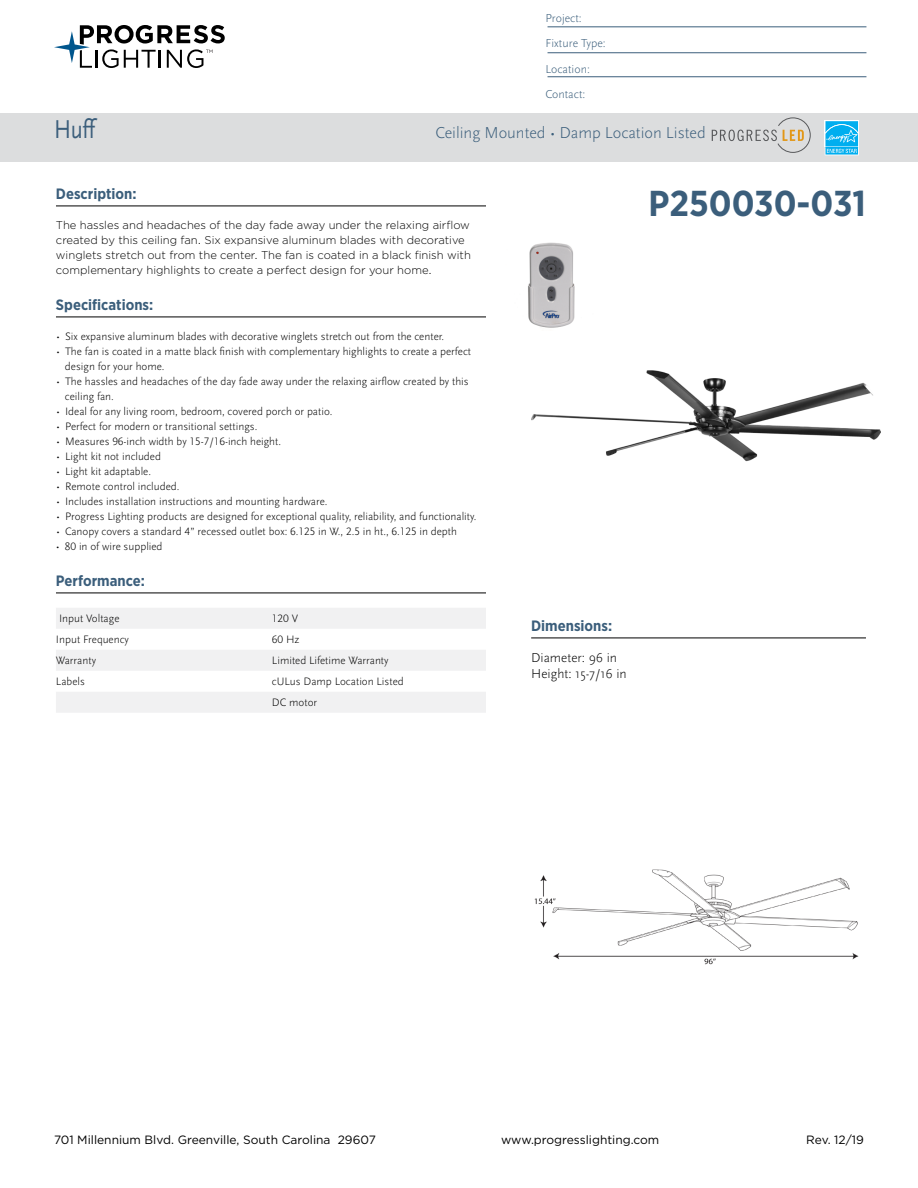
<style>
.page{position:relative;width:918px;height:1188px;background:#fff}
.page>*{position:absolute;margin:0;border:0;box-sizing:border-box;transform-origin:0 0}
.t1{font:700 36px "Gotham Narrow";color:#3b5e7b}
.t2{font:27px "Scala Sans Pro";color:#3b5e7b;scale:.82 1}
.t3{font:300 16.5px "Scala Sans Pro";color:#3b5e7b}
.t4{font:700 15px "Gotham Narrow";color:#3b5e7b}
.t5{font:300 13.5px/16.2px "Scala Sans Pro";color:#000}
.t6{font:12px "Gotham";color:#000}
.t7{font:300 12px/25.5px "Scala Sans Pro";color:#3b5e7b}
.t8{font:300 11.25px/15px "Scala Sans Pro";color:#000}
.t9{font:300 11.25px/15px "Gotham";color:#000}
</style>
<div class="page">
<svg style="left:54px;top:25px;width:171px;height:43px"></svg>
<img style="left:531px;top:370px;width:349px;height:92px">
<hr style="left:56px;top:206px;width:430px;height:1px;background:#000">
<hr style="left:56px;top:317px;width:430px;height:1px;background:#000">
<hr style="left:56px;top:593px;width:430px;height:1px;background:#000">
<div style="left:56px;top:608px;width:430px;height:21px;background:#f1f1f2"></div>
<div style="left:56px;top:650px;width:430px;height:21px;background:#f1f1f2"></div>
<div style="left:56px;top:692px;width:430px;height:21px;background:#f1f1f2"></div>
<hr style="left:531px;top:638px;width:335px;height:1px;background:#000">
<div style="left:0;top:113px;width:918px;height:49px;background:#dcddde"></div>
<svg style="left:712px;top:118px;width:98px;height:35px"></svg>
<div style="left:825px;top:120px;width:34px;height:27px;background:#fff"></div>
<svg style="left:825px;top:121px;width:34px;height:34px"></svg>
<img style="left:528px;top:242px;width:47px;height:86px">
<hr style="left:548px;top:27px;width:318px;height:1px;background:#3b5e7b">
<hr style="left:548px;top:52px;width:318px;height:1px;background:#3b5e7b">
<hr style="left:548px;top:76px;width:318px;height:1px;background:#3b5e7b">
<img style="left:534px;top:869px;width:325px;height:96px">
<p class="t7" style="left:545px;top:5px;width:62px">Project:<br>Fixture Type:<br>Location:<br>Contact:</p>
<h2 class="t2" style="left:54px;top:113px;width:55px">Huff</h2>
<h3 class="t3" style="left:435px;top:123px;width:272px">Ceiling Mounted • Damp Location Listed</h3>
<h3 class="t4" style="left:56px;top:184px;width:82px">Description:</h3>
<p class="t9" style="left:56px;top:217px;width:417px">The hassles and headaches of the day fade away under the relaxing airflow created by this ceiling fan. Six expansive aluminum blades with decorative winglets stretch out from the center. The fan is coated in a black finish with complementary highlights to create a perfect design for your home.</p>
<h3 class="t4" style="left:56px;top:295px;width:99px">Specifications:</h3>
<p class="t8" style="left:56px;top:329px;width:390px">• Six expansive aluminum blades with decorative winglets stretch out from the center.</p>
<p class="t8" style="left:65px;top:344px;width:408px;text-indent:-9px">• The fan is coated in a matte black finish with complementary highlights to create a perfect design for your home.</p>
<p class="t8" style="left:65px;top:374px;width:405px;text-indent:-9px">• The hassles and headaches of the day fade away under the relaxing airflow created by this ceiling fan.</p>
<p class="t8" style="left:56px;top:404px;width:278px">• Ideal for any living room, bedroom, covered porch or patio.</p>
<p class="t8" style="left:56px;top:419px;width:203px">• Perfect for modern or transitional settings.</p>
<p class="t8" style="left:56px;top:434px;width:227px">• Measures 96-inch width by 15-7/16-inch height.</p>
<p class="t8" style="left:56px;top:449px;width:106px">• Light kit not included</p>
<p class="t8" style="left:56px;top:464px;width:96px">• Light kit adaptable.</p>
<p class="t8" style="left:56px;top:479px;width:125px">• Remote control included.</p>
<p class="t8" style="left:56px;top:494px;width:273px">• Includes installation instructions and mounting hardware.</p>
<p class="t8" style="left:56px;top:509px;width:422px">• Progress Lighting products are designed for exceptional quality, reliability, and functionality.</p>
<p class="t8" style="left:56px;top:524px;width:403px">• Canopy covers a standard 4” recessed outlet box: 6.125 in W., 2.5 in ht., 6.125 in depth</p>
<p class="t8" style="left:56px;top:539px;width:108px">• 80 in of wire supplied</p>
<h3 class="t4" style="left:56px;top:571px;width:90px">Performance:</h3>
<p class="t8" style="left:59px;top:611px;width:62px">Input Voltage</p>
<p class="t8" style="left:272px;top:611px;width:28px">120 V</p>
<p class="t8" style="left:56px;top:632px;width:74px">Input Frequency</p>
<p class="t8" style="left:272px;top:632px;width:29px">60 Hz</p>
<p class="t8" style="left:56px;top:653px;width:42px">Warranty</p>
<p class="t8" style="left:272px;top:653px;width:118px">Limited Lifetime Warranty</p>
<p class="t8" style="left:56px;top:674px;width:30px">Labels</p>
<p class="t8" style="left:272px;top:671px;width:133px;line-height:21px">cULus Damp Location Listed<br>DC motor</p>
<h1 class="t1" style="left:648px;top:180px;width:219px">P250030-031</h1>
<h3 class="t4" style="left:531px;top:616px;width:83px">Dimensions:</h3>
<p class="t5" style="left:531px;top:650px;width:97px">Diameter: 96 in<br>Height: 15-7/16 in</p>
<p class="t6" style="left:54px;top:1132px;width:323px">701 Millennium Blvd. Greenville, South Carolina 29607</p>
<p class="t6" style="left:501px;top:1132px;width:160px">www.progresslighting.com</p>
<p class="t6" style="left:806px;top:1132px;width:59px">Rev. 12/19</p>
</div>
